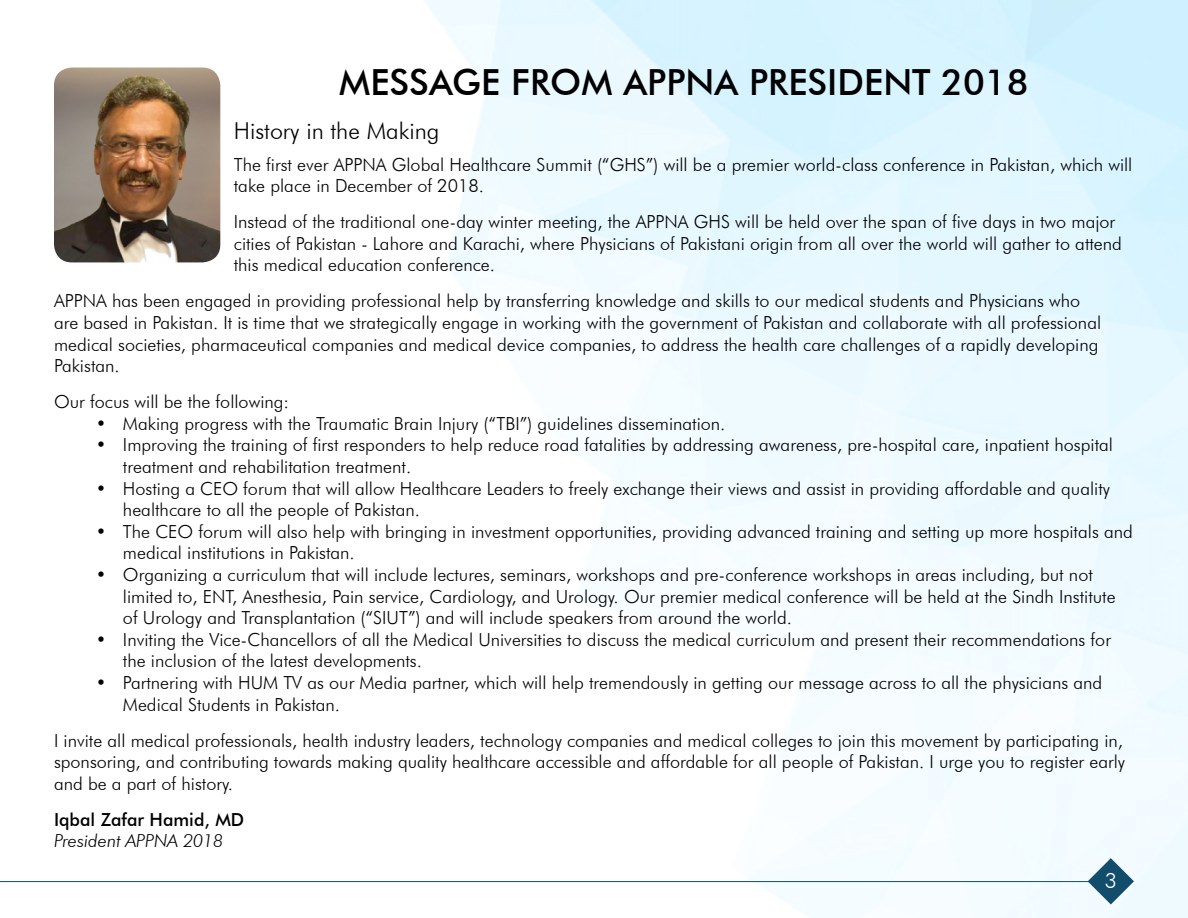
<style>
.page{position:relative;width:1188px;height:918px;background:#fff}
.page>*{position:absolute;margin:0;border:0;box-sizing:border-box;transform-origin:0 0}
.t1{font:500 36px "Futura BT";color:#000}
.t2{font:300 23.25px "Futura BT";color:#000}
.t3{font:300 21px "Futura BT";color:#fff}
.t4{font:300 18px/21.6px "Futura BT";color:#000}
.t5{font:500 18px "Futura BT";color:#000}
.t6{font:italic 300 18px "Futura BT";color:#000}
</style>
<div class="page">
<hr style="left:0;top:881px;width:1104px;height:1px;background:#124e6c">
<svg style="left:1088px;top:858px;width:46px;height:47px"></svg>
<img style="left:54px;top:68px;width:166px;height:194px">
<h1 class="t1" style="left:339px;top:60px;width:691px">MESSAGE FROM APPNA PRESIDENT 2018</h1>
<p class="t2" style="left:234px;top:117px;width:207px">History in the Making</p>
<p class="t4" style="left:234px;top:153px;width:900px">The first ever APPNA Global Healthcare Summit (“GHS”) will be a premier world-class conference in Pakistan, which will take place in December of 2018.</p>
<p class="t4" style="left:234px;top:211px;width:890px">Instead of the traditional one-day winter meeting, the APPNA GHS will be held over the span of five days in two major cities of Pakistan - Lahore and Karachi, where Physicians of Pakistani origin from all over the world will gather to attend this medical education conference.</p>
<p class="t4" style="left:54px;top:290px;width:1049px">APPNA has been engaged in providing professional help by transferring knowledge and skills to our medical students and Physicians who are based in Pakistan. It is time that we strategically engage in working with the government of Pakistan and collaborate with all professional medical societies, pharmaceutical companies and medical device companies, to address the health care challenges of a rapidly developing Pakistan.</p>
<p class="t4" style="left:54px;top:391px;width:237px">Our focus will be the following:</p>
<p class="t4" style="left:96px;top:413px;width:631px">• Making progress with the Traumatic Brain Injury (“TBI”) guidelines dissemination.</p>
<p class="t4" style="left:123px;top:434px;width:992px;text-indent:-27px">• Improving the training of first responders to help reduce road fatalities by addressing awareness, pre-hospital care, inpatient hospital treatment and rehabilitation treatment.</p>
<p class="t4" style="left:123px;top:477px;width:989px;text-indent:-27px">• Hosting a CEO forum that will allow Healthcare Leaders to freely exchange their views and assist in providing affordable and quality healthcare to all the people of Pakistan.</p>
<p class="t4" style="left:123px;top:521px;width:1011px;text-indent:-27px">• The CEO forum will also help with bringing in investment opportunities, providing advanced training and setting up more hospitals and medical institutions in Pakistan.</p>
<p class="t4" style="left:123px;top:564px;width:994px;text-indent:-27px">• Organizing a curriculum that will include lectures, seminars, workshops and pre-conference workshops in areas including, but not limited to, ENT, Anesthesia, Pain service, Cardiology, and Urology. Our premier medical conference will be held at the Sindh Institute of Urology and Transplantation (“SIUT”) and will include speakers from around the world.</p>
<p class="t4" style="left:123px;top:629px;width:990px;text-indent:-27px">• Inviting the Vice-Chancellors of all the Medical Universities to discuss the medical curriculum and present their recommendations for the inclusion of the latest developments.</p>
<p class="t4" style="left:123px;top:672px;width:981px;text-indent:-27px">• Partnering with HUM TV as our Media partner, which will help tremendously in getting our message across to all the physicians and<br>Medical Students in Pakistan.</p>
<p class="t4" style="left:54px;top:729px;width:1073px;text-align:justify">I invite all medical professionals, health industry leaders, technology companies and medical colleges to join this movement by participating in, sponsoring, and contributing towards making quality healthcare accessible and affordable for all people of Pakistan. I urge you to register early and be a part of history.</p>
<p class="t5" style="left:54px;top:809px;width:192px">Iqbal Zafar Hamid, MD</p>
<p class="t6" style="left:54px;top:830px;width:171px">President APPNA 2018</p>
<p class="t3" style="left:1105px;top:867px;width:14px">3</p>
</div>
